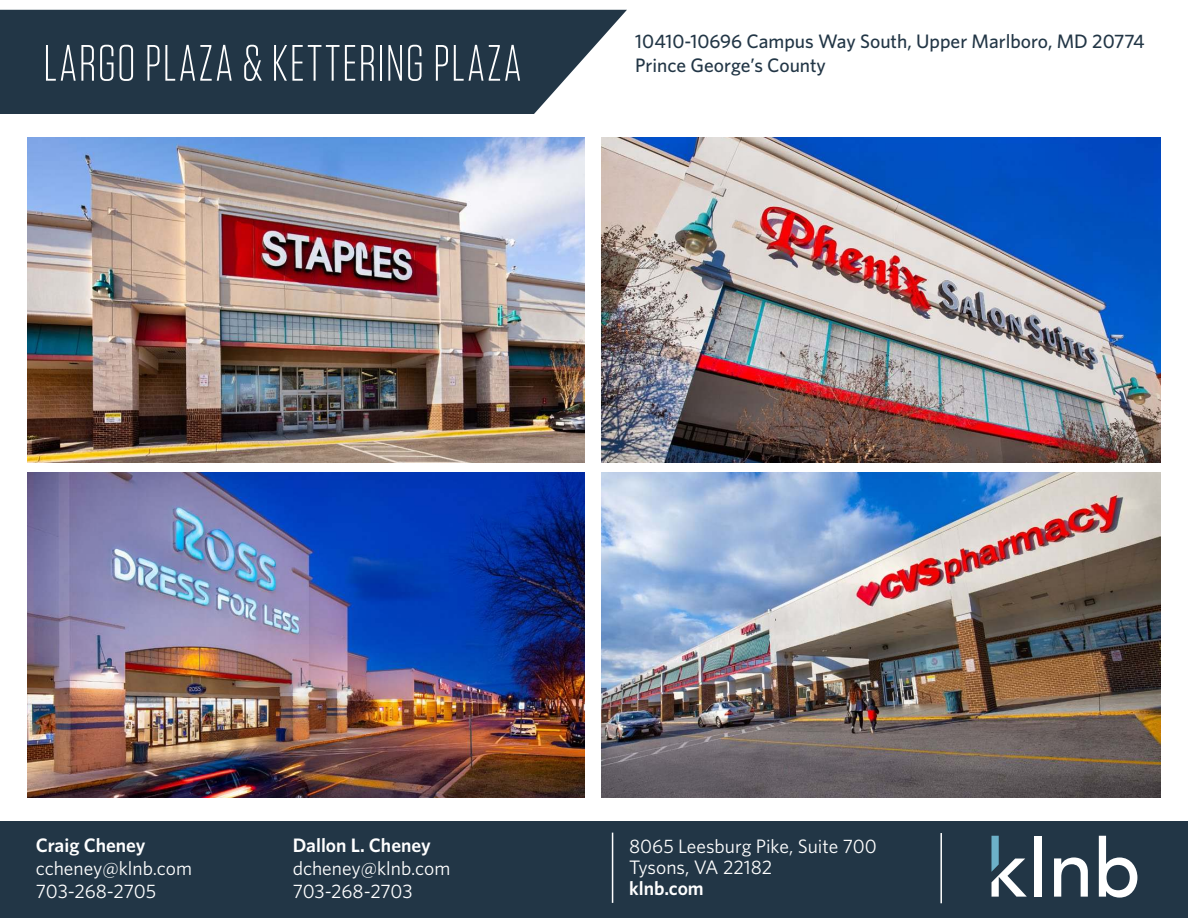
<style>
.page{position:relative;width:1188px;height:918px;background:#fff}
.page>*{position:absolute;margin:0;border:0;box-sizing:border-box;transform-origin:0 0}
.t1{font:300 51px "Tungsten";letter-spacing:.035em;color:#fff}
.t2{font:19.5px/23.4px "Whitney";color:#fff}
.t3{font:500 19.5px/23.4px "Whitney";color:#223646}
.t4{font:600 19.5px "Whitney";color:#fff}
</style>
<div class="page">
<div style="left:0;top:822px;width:1188px;height:96px;background:#223646"></div>
<hr style="left:612px;top:833px;width:1px;height:70px;background:#fff">
<hr style="left:940px;top:833px;width:2px;height:70px;background:#fff">
<svg style="left:991px;top:836px;width:36px;height:61px"></svg>
<div style="left:1035px;top:836px;width:7px;height:61px;background:#fff"></div>
<svg style="left:1054px;top:857px;width:34px;height:40px"></svg>
<svg style="left:1099px;top:836px;width:38px;height:62px"></svg>
<svg style="left:0;top:10px;width:627px;height:104px;background:#324453"></svg>
<img style="left:27px;top:473px;width:557px;height:325px">
<img style="left:27px;top:137px;width:557px;height:325px">
<img style="left:602px;top:473px;width:559px;height:325px">
<img style="left:602px;top:137px;width:559px;height:325px">
<h1 class="t1" style="left:43px;top:40px;width:480px">LARGO PLAZA &amp; KETTERING PLAZA</h1>
<p class="t3" style="left:635px;top:31px;width:511px">10410-10696 Campus Way South, Upper Marlboro, MD 20774<br>Prince George’s County</p>
<p class="t4" style="left:36px;top:836px;width:111px">Craig Cheney</p>
<p class="t2" style="left:36px;top:857px;width:158px">ccheney@klnb.com<br>703-268-2705</p>
<p class="t4" style="left:293px;top:836px;width:140px">Dallon L. Cheney</p>
<p class="t2" style="left:293px;top:857px;width:159px">dcheney@klnb.com<br>703-268-2703</p>
<p class="t2" style="left:629px;top:837px;width:249px;line-height:21px">8065 Leesburg Pike, Suite 700<br>Tysons, VA 22182</p>
<p class="t4" style="left:629px;top:880px;width:76px">klnb.com</p>
</div>
